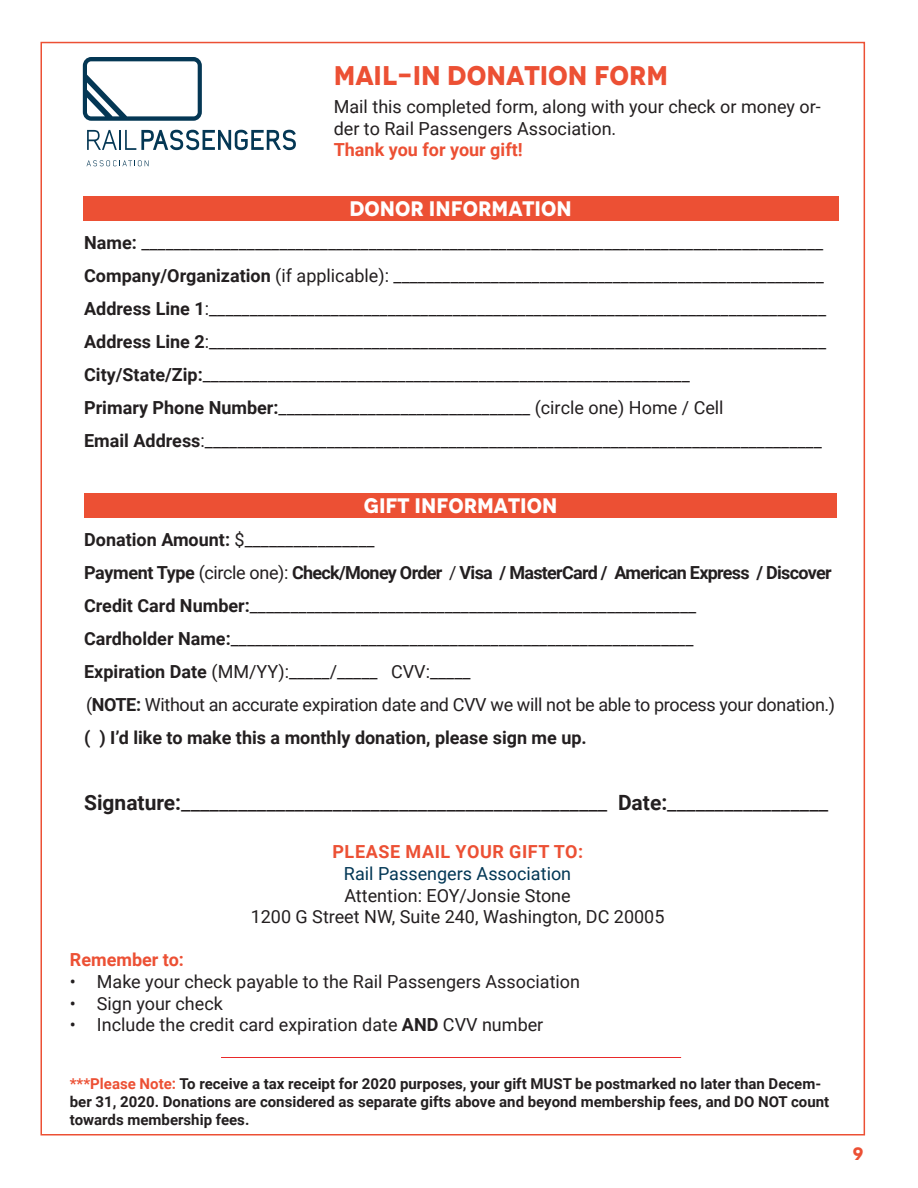
<style>
.page{position:relative;width:918px;height:1188px;background:#fff}
.page>*{position:absolute;margin:0;border:0;box-sizing:border-box;transform-origin:0 0}
.t1{font:700 27px "Novecento";color:#ec5034}
.t2{font:21px "Roboto";color:#231f20}
.t3{font:700 21px "Novecento";color:#fff}
.t4{font:18px/21.6px "Roboto";color:#231f20}
.t5{font:18px "Roboto";letter-spacing:-.02em;color:#231f20}
.t6{font:700 18px "Roboto";letter-spacing:-.04em;color:#231f20}
.t7{font:700 18px "Roboto";color:#231f20}
.t8{font:700 18px "Roboto";color:#ec5034}
.t9{font:18px "Roboto";color:#023755}
.t10{font:700 18px "Roboto";letter-spacing:.035em;color:#ec5034}
.t11{font:700 18px "Novecento";color:#ec5034}
.t12{font:700 15px/18px "Roboto";color:#231f20}
.s1{font-weight:700}
.s2{font-weight:400}
.s3{color:#ec5034}
</style>
<div class="page">
<div style="left:84px;top:493px;width:753px;height:25px;background:#ec5034"></div>
<div style="left:83px;top:196px;width:756px;height:24px;background:#ec5034"></div>
<svg style="left:87px;top:160px;width:62px;height:6px"></svg>
<svg style="left:87px;top:130px;width:30px;height:20px"></svg>
<hr style="left:119px;top:130px;width:2px;height:20px;background:#043754">
<svg style="left:125px;top:130px;width:171px;height:20px"></svg>
<svg style="left:83px;top:57px;width:119px;height:64px"></svg>
<hr style="left:221px;top:1057px;width:460px;height:1px;background:#e9292a">
<p class="t1" style="left:334px;top:59px;width:336px">MAIL-IN DONATION FORM</p>
<p class="t4" style="left:334px;top:95px;width:489px">Mail this completed form, along with your check or money or&shy;der to Rail Passengers Association.</p>
<p class="t8" style="left:334px;top:137px;width:191px">Thank you for your gift!</p>
<p class="t3" style="left:349px;top:196px;width:224px">DONOR INFORMATION</p>
<p class="t4" style="left:84px;top:231px;width:741px"><span class="s1">Name:</span> ____________________________________________________________________________________</p>
<p class="t4" style="left:84px;top:264px;width:741px"><span class="s1">Company/Organization</span> (if applicable): _____________________________________________________</p>
<p class="t4" style="left:84px;top:297px;width:743px"><span class="s1">Address Line 1</span>:____________________________________________________________________________</p>
<p class="t4" style="left:84px;top:330px;width:743px"><span class="s1">Address Line 2</span>:____________________________________________________________________________</p>
<p class="t4" style="left:84px;top:363px;width:607px"><span class="s1">City/State/Zip:</span>____________________________________________________________</p>
<p class="t4" style="left:84px;top:396px;width:641px"><span class="s1">Primary Phone Number:</span>_______________________________ (circle one) Home / Cell</p>
<p class="t4" style="left:84px;top:429px;width:739px"><span class="s1">Email Address</span>:____________________________________________________________________________</p>
<p class="t3" style="left:364px;top:493px;width:195px">GIFT INFORMATION</p>
<p class="t4" style="left:84px;top:528px;width:292px"><span class="s1">Donation Amount:</span> $________________</p>
<p class="t6" style="left:84px;top:560px;width:749px">Payment Type <span class="s2">(circle one):</span> Check/Money Order <span class="s2">/</span> Visa / MasterCard / American Express / Discover</p>
<p class="t4" style="left:84px;top:594px;width:614px"><span class="s1">Credit Card Number:</span>_______________________________________________________</p>
<p class="t4" style="left:84px;top:627px;width:611px"><span class="s1">Cardholder Name:</span>_________________________________________________________</p>
<p class="t4" style="left:84px;top:660px;width:388px"><span class="s1">Expiration Date</span> (MM/YY):_____/_____ CVV:_____</p>
<p class="t5" style="left:86px;top:692px;width:751px">(<span class="s1">NOTE:</span> Without an accurate expiration date and CVV we will not be able to process your donation.)</p>
<p class="t7" style="left:84px;top:725px;width:504px">( ) I’d like to make this a monthly donation, please sign me up.</p>
<p class="t2" style="left:84px;top:788px;width:746px"><span class="s1">Signature:</span>_____________________________________________ <span class="s1">Date:</span>_________________</p>
<p class="t10" style="left:332px;top:839px;width:252px">PLEASE MAIL YOUR GIFT TO:</p>
<p class="t9" style="left:344px;top:861px;width:229px">Rail Passengers Association</p>
<p class="t4" style="left:344px;top:884px;width:228px">Attention: EOY/Jonsie Stone</p>
<p class="t4" style="left:251px;top:905px;width:415px">1200 G Street NW, Suite 240, Washington, DC 20005</p>
<p class="t8" style="left:70px;top:947px;width:116px">Remember to:</p>
<p class="t4" style="left:70px;top:970px;width:512px">• Make your check payable to the Rail Passengers Association</p>
<p class="t4" style="left:70px;top:992px;width:155px">• Sign your check</p>
<p class="t4" style="left:70px;top:1013px;width:475px">• Include the credit card expiration date <span class="s1">AND</span> CVV number</p>
<p class="t12" style="left:70px;top:1074px;width:761px"><span class="s3">***Please Note:</span> To receive a tax receipt for 2020 purposes, your gift MUST be postmarked no later than Decem&shy;ber 31, 2020. Donations are considered as separate gifts above and beyond membership fees, and DO NOT count towards membership fees.</p>
<p class="t11" style="left:853px;top:1142px;width:12px">9</p>
</div>
